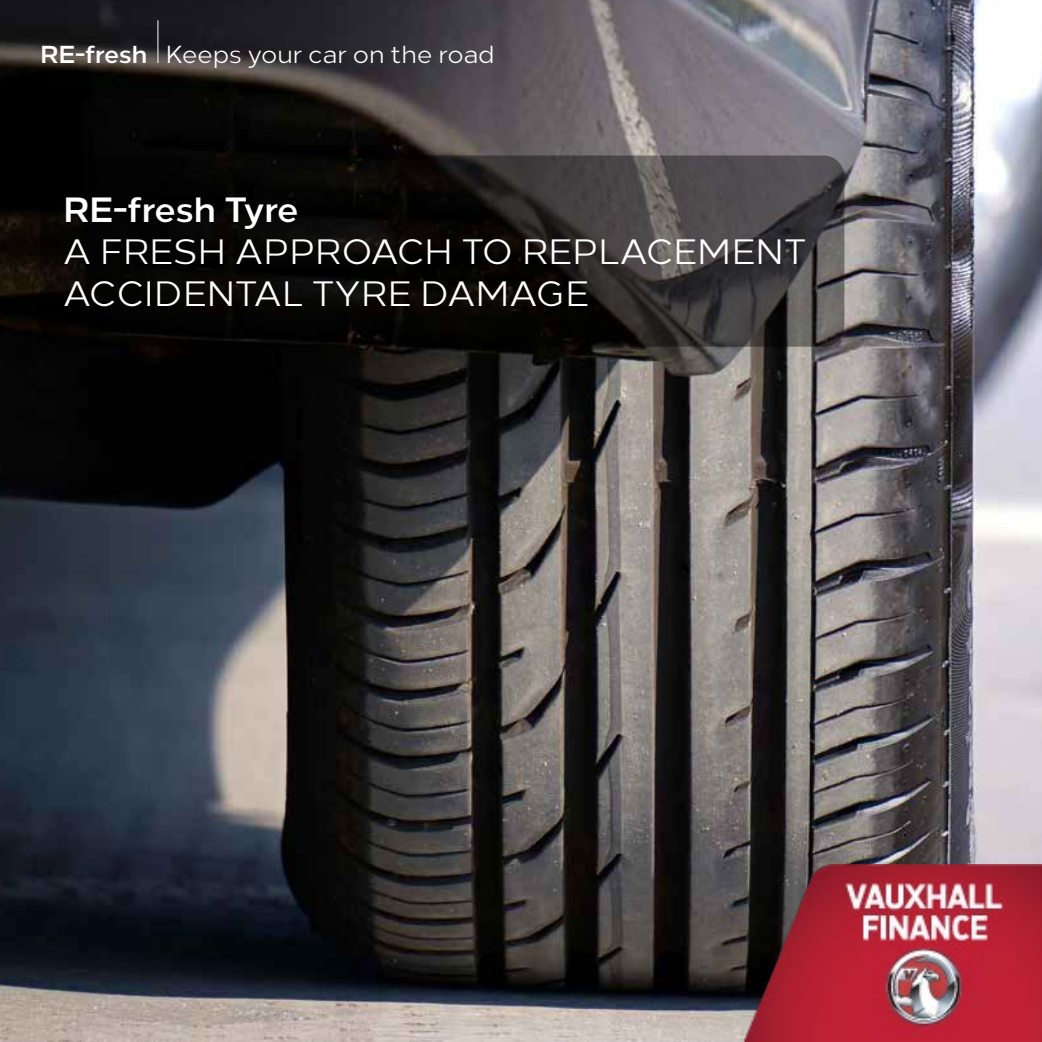
<style>
.page{position:relative;width:1042px;height:1042px;background:#fff}
.page>*{position:absolute;margin:0;border:0;box-sizing:border-box;transform-origin:0 0}
.t1{font:300 35px/42px "Vauxhall Neue";color:#fff}
.t2{font:700 35px "Vauxhall Neue";color:#fff}
.t3{font:300 24.5px "Vauxhall Neue";color:#fff}
.s1{font-weight:700}
</style>
<div class="page">
<img style="left:0;top:0;width:1042px;height:1042px">
<svg style="left:40px;top:155px;width:804px;height:192px;background:#1d1b1a"></svg>
<hr style="left:157px;top:20px;width:1px;height:43px;background:#fff">
<img style="left:735px;top:864px;width:307px;height:178px">
<p class="t3" style="left:40px;top:39px;width:456px"><span class="s1">RE-fresh</span> Keeps your car on the road</p>
<p class="t2" style="left:63px;top:188px;width:237px">RE-fresh Tyre</p>
<p class="t1" style="left:63px;top:231px;width:745px">A FRESH APPROACH TO REPLACEMENT<br>ACCIDENTAL TYRE DAMAGE</p>
</div>
